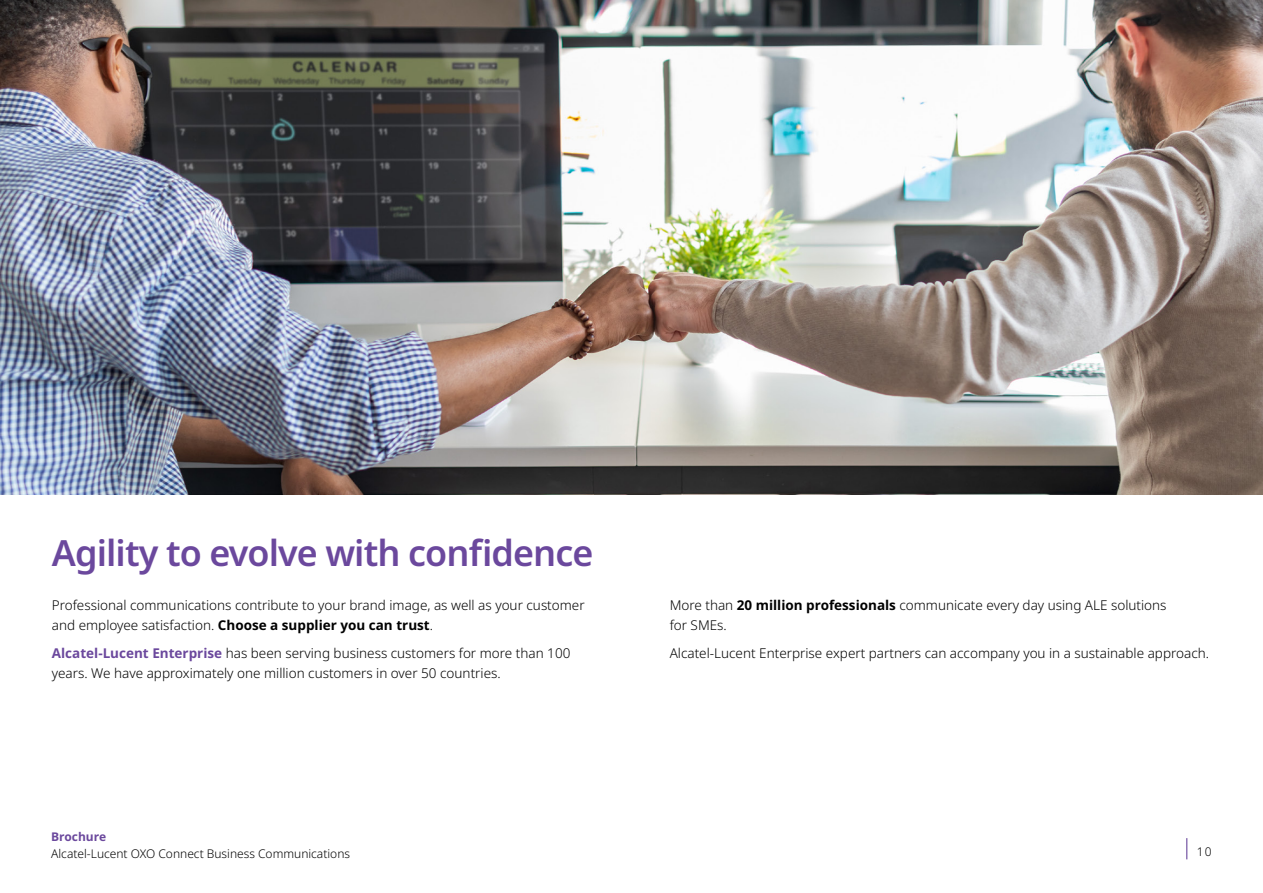
<style>
.page{position:relative;width:1263px;height:893px;background:#fff}
.page>*{position:absolute;margin:0;border:0;box-sizing:border-box;transform-origin:0 0}
.t1{font:600 36px "Noto Sans";letter-spacing:-.025em;color:#6b489d}
.t2{font:300 13.5px/19.5px "Noto Sans";color:#000}
.t3{font:300 12px "Noto Sans";color:#000}
.t4{font:700 12px "Noto Sans";color:#6b489d}
.s1{font-weight:700}
.s2{font-weight:700;color:#6b489d}
</style>
<div class="page">
<svg style="left:1186px;top:838px;width:1px;height:21px"></svg>
<img style="left:0;top:0;width:1263px;height:494px">
<h1 class="t1" style="left:52px;top:528px;width:543px">Agility to evolve with confidence</h1>
<p class="t2" style="left:52px;top:596px;width:534px">Professional communications contribute to your brand image, as well as your customer and employee satisfaction. <span class="s1">Choose a supplier you can trust</span>.</p>
<p class="t2" style="left:52px;top:644px;width:520px"><span class="s2">Alcatel-Lucent Enterprise</span> has been serving business customers for more than 100 years. We have approximately one million customers in over 50 countries.</p>
<p class="t2" style="left:670px;top:596px;width:498px">More than <span class="s1">20 million professionals</span> communicate every day using ALE solutions for SMEs.</p>
<p class="t2" style="left:670px;top:644px;width:541px">Alcatel-Lucent Enterprise expert partners can accompany you in a sustainable approach.</p>
<p class="t4" style="left:51px;top:829px;width:56px">Brochure</p>
<p class="t3" style="left:51px;top:845px;width:300px">Alcatel-Lucent OXO Connect Business Communications</p>
<p class="t3" style="left:1197px;top:843px;width:16px">10</p>
</div>
